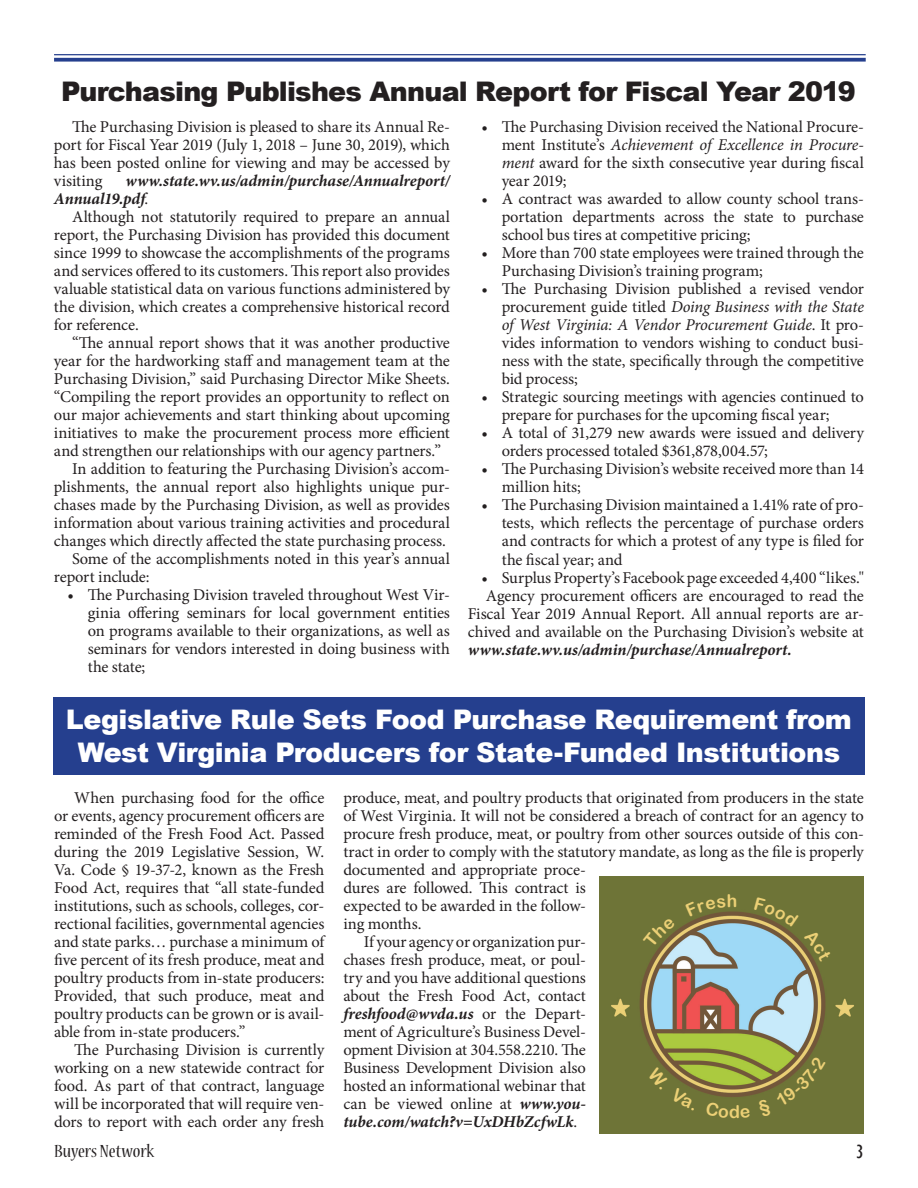
<style>
.page{position:relative;width:918px;height:1188px;background:#fff}
.page>*{position:absolute;margin:0;border:0;box-sizing:border-box;transform-origin:0 0}
.t1{font:900 27px/33px "Arial";letter-spacing:-.02em;color:#fff;text-align:center}
.t2{font:900 27px "Arial";letter-spacing:-.03em;color:#231f20}
.t3{font:condensed 19.5px "Nueva Std";color:#231f20;scale:1.08 1}
.t4{font:condensed 19.5px "Gill Sans";color:#231f20;scale:1.08 1}
.t5{font:16.5px/18px "Minion Pro";letter-spacing:-.01em;color:#231f20;text-align:justify}
.t6{font:italic 700 16.5px/18px "Minion Pro";letter-spacing:-.005em;color:#231f20}
.s1{font-style:italic}
.s2{font-weight:400;font-style:normal}
.s3{font-weight:700;font-style:italic}
</style>
<div class="page">
<hr style="left:54px;top:54px;width:812px;height:1px;background:#253f8e">
<svg style="left:54px;top:58px;width:812px;height:4px;background:#3c5399"></svg>
<div style="left:53px;top:697px;width:812px;height:78px;background:#253f8e"></div>
<img style="left:599px;top:876px;width:264px;height:258px">
<svg style="left:643px;top:918px;width:32px;height:30px"></svg>
<svg style="left:685px;top:894px;width:51px;height:23px"></svg>
<svg style="left:754px;top:897px;width:78px;height:65px;background:#7e8a62"></svg>
<svg style="left:648px;top:1067px;width:47px;height:44px;background:#75773a"></svg>
<svg style="left:706px;top:1102px;width:44px;height:16px"></svg>
<svg style="left:758px;top:1056px;width:68px;height:62px;background:#7a7d3a"></svg>
<h1 class="t2" style="left:61px;top:71px;width:796px">Purchasing Publishes Annual Report for Fiscal Year 2019</h1>
<p class="t5" style="left:54px;top:118px;width:397px;text-indent:18px">The Purchasing Division is pleased to share its Annual Re&shy;port for Fiscal Year 2019 (July 1, 2018 – June 30, 2019), which has been posted online for viewing and may be accessed by visiting</p>
<p class="t5" style="left:502px;top:118px;width:364px;text-indent:-20px">• The Purchasing Division received the National Procure&shy;ment Institute’s <span class="s1">Achievement of Excellence in Procure&shy;ment</span> award for the sixth consecutive year during fiscal year 2019;</p>
<p class="t5" style="left:502px;top:190px;width:364px;text-indent:-20px">• A contract was awarded to allow county school trans&shy;portation departments across the state to purchase school bus tires at competitive pricing;</p>
<p class="t5" style="left:502px;top:244px;width:364px;text-indent:-20px">• More than 700 state employees were trained through the<br>Purchasing Division’s training program;</p>
<p class="t5" style="left:502px;top:280px;width:364px;text-indent:-20px">• The Purchasing Division published a revised vendor procurement guide titled <span class="s1">Doing Business with the State of West Virginia: A Vendor Procurement Guide</span>. It pro&shy;vides information to vendors wishing to conduct busi&shy;ness with the state, specifically through the competitive bid process;</p>
<p class="t5" style="left:502px;top:388px;width:364px;text-indent:-20px">• Strategic sourcing meetings with agencies continued to prepare for purchases for the upcoming fiscal year;</p>
<p class="t5" style="left:502px;top:424px;width:364px;text-indent:-20px">• A total of 31,279 new awards were issued and delivery orders processed totaled $361,878,004.57;</p>
<p class="t5" style="left:502px;top:460px;width:364px;text-indent:-20px">• The Purchasing Division’s website received more than 14 million hits;</p>
<p class="t5" style="left:502px;top:496px;width:364px;text-indent:-20px">• The Purchasing Division maintained a 1.41% rate of pro&shy;tests, which reflects the percentage of purchase orders and contracts for which a protest of any type is filed for the fiscal year; and</p>
<p class="t5" style="left:468px;top:568px;width:398px;text-align:right">• Surplus Property’s Facebook page exceeded 4,400 “likes." Agency procurement officers are encouraged to read the Fiscal Year 2019 Annual Report. All annual reports are ar&shy;chived and available on the Purchasing Division’s website at</p>
<p class="t6" style="left:468px;top:640px;width:325px">www.state.wv.us/admin/purchase/Annualreport.</p>
<p class="t6" style="left:54px;top:172px;width:398px;text-indent:72px">www.state.wv.us/admin/purchase/Annualreport/<br>Annual19.pdf<span class="s2">.</span></p>
<p class="t5" style="left:54px;top:208px;width:398px;text-indent:18px">Although not statutorily required to prepare an annual report, the Purchasing Division has provided this document since 1999 to showcase the accomplishments of the programs and services offered to its customers. This report also provides valuable statistical data on various functions administered by the division, which creates a comprehensive historical record for reference.</p>
<p class="t5" style="left:72px;top:334px;width:379px">“The annual report shows that it was another productive</p>
<p class="t5" style="left:54px;top:352px;width:397px">year for the hardworking staff and management team at the</p>
<p class="t5" style="left:54px;top:370px;width:398px">Purchasing Division,” said Purchasing Director Mike Sheets.</p>
<p class="t5" style="left:54px;top:388px;width:397px">“Compiling the report provides an opportunity to reflect on</p>
<p class="t5" style="left:54px;top:406px;width:398px">our major achievements and start thinking about upcoming</p>
<p class="t5" style="left:54px;top:424px;width:397px">initiatives to make the procurement process more efficient</p>
<p class="t5" style="left:54px;top:442px;width:389px">and strengthen our relationships with our agency partners.”</p>
<p class="t5" style="left:72px;top:460px;width:379px">In addition to featuring the Purchasing Division’s accom-</p>
<p class="t5" style="left:54px;top:478px;width:397px">plishments, the annual report also highlights unique pur-</p>
<p class="t5" style="left:54px;top:496px;width:397px">chases made by the Purchasing Division, as well as provides</p>
<p class="t5" style="left:54px;top:514px;width:397px">information about various training activities and procedural</p>
<p class="t5" style="left:54px;top:532px;width:393px">changes which directly affected the state purchasing process.</p>
<p class="t5" style="left:72px;top:550px;width:379px">Some of the accomplishments noted in this year’s annual</p>
<p class="t5" style="left:54px;top:568px;width:97px">report include:</p>
<p class="t5" style="left:88px;top:586px;width:364px;text-indent:-20px">• The Purchasing Division traveled throughout West Vir&shy;ginia offering seminars for local government entities on programs available to their organizations, as well as seminars for vendors interested in doing business with the state;</p>
<h1 class="t1" style="left:66px;top:702px;width:788px">Legislative Rule Sets Food Purchase Requirement from<br>West Virginia Producers for State-Funded Institutions</h1>
<p class="t5" style="left:54px;top:788px;width:272px;text-indent:20px">When purchasing food for the office or events, agency procurement officers are reminded of the Fresh Food Act. Passed during the 2019 Legislative Session, W.<br>Va. Code § 19-37-2, known as the Fresh Food Act, requires that “all state-funded institutions, such as schools, colleges, cor&shy;rectional facilities, governmental agencies and state parks… purchase a minimum of five percent of its fresh produce, meat and poultry products from in-state producers:<br>Provided, that such produce, meat and poultry products can be grown or is avail&shy;able from in-state producers.”</p>
<p class="t5" style="left:54px;top:1040px;width:272px;text-indent:20px">The Purchasing Division is currently working on a new statewide contract for food. As part of that contract, language will be incorporated that will require ven&shy;dors to report with each order any fresh</p>
<p class="t5" style="left:343px;top:788px;width:522px">produce, meat, and poultry products that originated from producers in the state</p>
<p class="t5" style="left:343px;top:806px;width:522px">of West Virginia. It will not be considered a breach of contract for an agency to</p>
<p class="t5" style="left:343px;top:824px;width:522px">procure fresh produce, meat, or poultry from other sources outside of this con-</p>
<p class="t5" style="left:343px;top:842px;width:522px">tract in order to comply with the statutory mandate, as long as the file is properly</p>
<p class="t5" style="left:343px;top:860px;width:244px">documented and appropriate proce-</p>
<p class="t5" style="left:343px;top:878px;width:244px">dures are followed. This contract is</p>
<p class="t5" style="left:343px;top:896px;width:244px">expected to be awarded in the follow-</p>
<p class="t5" style="left:343px;top:914px;width:80px">ing months.</p>
<p class="t5" style="left:364px;top:932px;width:224px">If your agency or organization pur-</p>
<p class="t5" style="left:343px;top:950px;width:244px">chases fresh produce, meat, or poul-</p>
<p class="t5" style="left:343px;top:968px;width:244px">try and you have additional questions</p>
<p class="t5" style="left:343px;top:986px;width:244px">about the Fresh Food Act, contact</p>
<p class="t6" style="left:343px;top:1004px;width:244px">freshfood@wvda.us <span class="s2">or the Depart-</span></p>
<p class="t5" style="left:343px;top:1022px;width:244px">ment of Agriculture’s Business Devel-</p>
<p class="t5" style="left:343px;top:1040px;width:244px">opment Division at 304.558.2210. The</p>
<p class="t5" style="left:343px;top:1058px;width:244px">Business Development Division also</p>
<p class="t5" style="left:343px;top:1076px;width:244px">hosted an informational webinar that</p>
<p class="t5" style="left:343px;top:1094px;width:244px">can be viewed online at <span class="s3">www.you-</span></p>
<p class="t6" style="left:343px;top:1112px;width:235px">tube.com/watch?v=UxDHbZcfwLk<span class="s2">.</span></p>
<p class="t3" style="left:54px;top:1143px;width:94px">Buyers Network</p>
<p class="t4" style="left:856px;top:1140px;width:9px">3</p>
</div>
